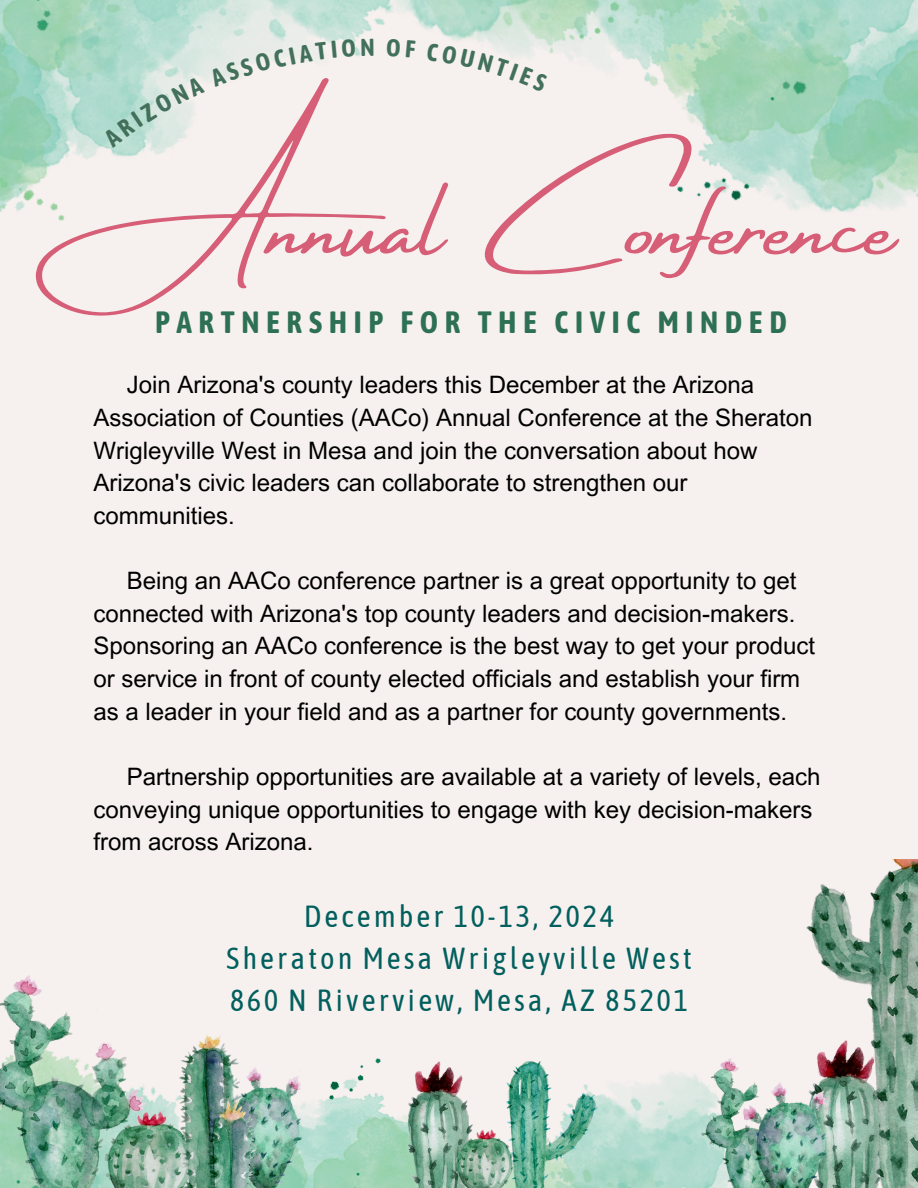
<style>
.page{position:relative;width:918px;height:1188px;background:#f6f0ee}
.page>*{position:absolute;margin:0;border:0;box-sizing:border-box;transform-origin:0 0}
.t1{font:103.95px "Amsterdam Four";color:#d65f77}
.t2{font:700 30.75px "Asap Condensed";letter-spacing:.215em;color:#2d7053}
.t3{font:30.45px/41.7px "Asap Condensed";letter-spacing:.1em;color:#015f5d;text-align:center}
.t4{font:24px/32.7px "Arial MT Pro";color:#000}
</style>
<div class="page">
<img style="left:302px;top:1058px;width:103px;height:130px">
<img style="left:0;top:179px;width:64px;height:42px">
<img style="left:598px;top:1072px;width:101px;height:116px">
<img style="left:862px;top:0;width:56px;height:209px">
<img style="left:593px;top:0;width:269px;height:212px">
<img style="left:0;top:0;width:593px;height:179px">
<img style="left:148px;top:1087px;width:28px;height:22px">
<img style="left:0;top:976px;width:148px;height:212px">
<img style="left:699px;top:1058px;width:81px;height:130px">
<img style="left:103px;top:1109px;width:73px;height:79px">
<img style="left:506px;top:1061px;width:92px;height:127px">
<img style="left:405px;top:1061px;width:68px;height:127px">
<img style="left:454px;top:1129px;width:60px;height:59px">
<img style="left:258px;top:1073px;width:44px;height:115px">
<img style="left:806px;top:859px;width:112px;height:329px">
<img style="left:176px;top:1035px;width:82px;height:153px">
<img style="left:743px;top:1083px;width:84px;height:105px">
<svg style="left:102px;top:39px;width:271px;height:109px"></svg>
<svg style="left:387px;top:39px;width:13px;height:18px"></svg>
<svg style="left:406px;top:40px;width:10px;height:18px"></svg>
<svg style="left:427px;top:42px;width:121px;height:50px"></svg>
<p class="t1" style="left:109px;top:169px;width:789px">Annual Conference</p>
<p class="t2" style="left:155px;top:305px;width:633px">PARTNERSHIP FOR THE CIVIC MINDED</p>
<p class="t4" style="left:94px;top:372px;width:720px;text-indent:33px">Join Arizona's county leaders this December at the Arizona Association of Counties (AACo) Annual Conference at the Sheraton Wrigleyville West in Mesa and join the conversation about how Arizona's civic leaders can collaborate to strengthen our communities.</p>
<p class="t4" style="left:94px;top:567px;width:723px;text-indent:33px">Being an AACo conference partner is a great opportunity to get connected with Arizona's top county leaders and decision-makers.<br>Sponsoring an AACo conference is the best way to get your product or service in front of county elected officials and establish your firm as a leader in your field and as a partner for county governments.</p>
<p class="t4" style="left:94px;top:763px;width:728px;text-indent:33px">Partnership opportunities are available at a variety of levels, each conveying unique opportunities to engage with key decision-makers from across Arizona.</p>
<p class="t3" style="left:226px;top:896px;width:467px">December 10-13, 2024<br>Sheraton Mesa Wrigleyville West<br>860 N Riverview, Mesa, AZ 85201</p>
</div>
